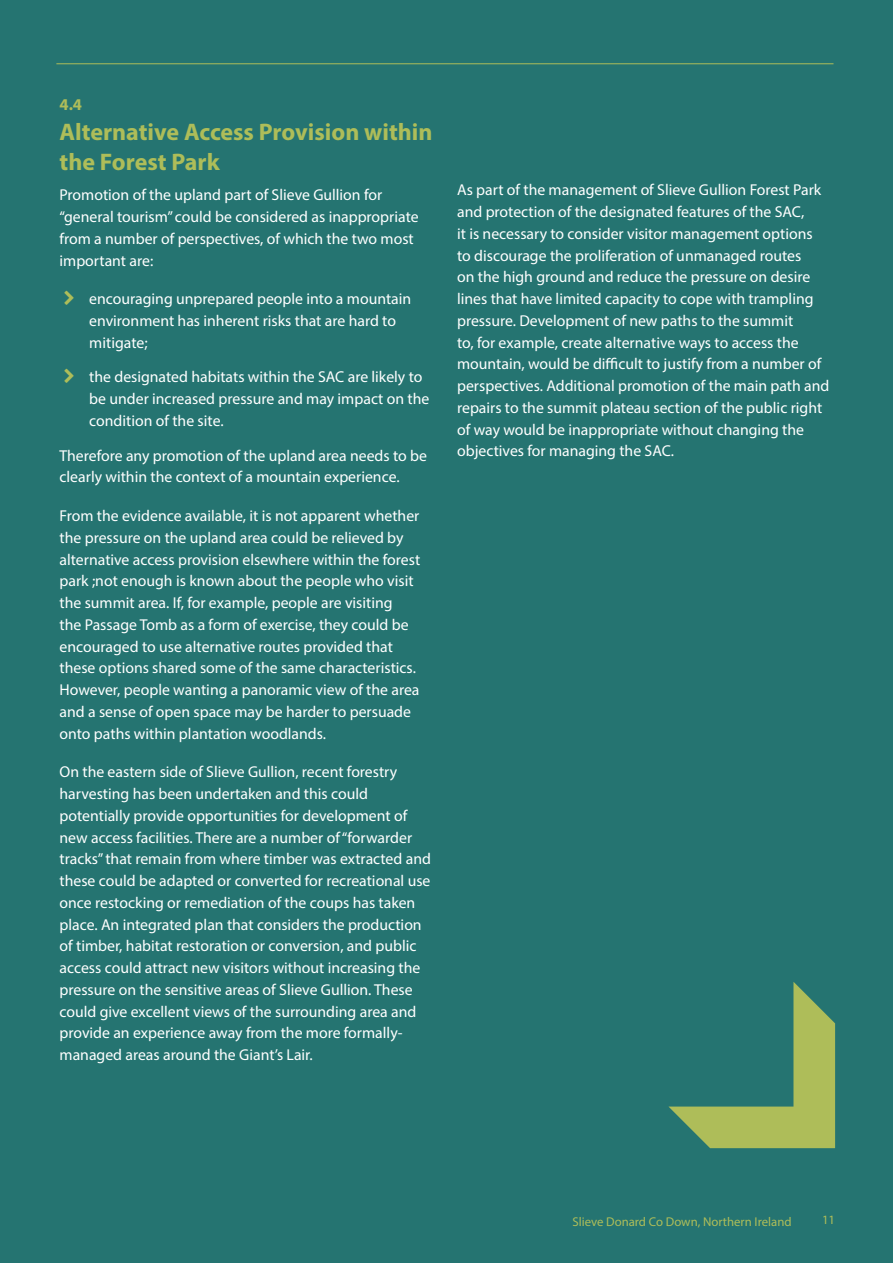
<style>
.page{position:relative;width:893px;height:1263px;background:#257471}
.page>*{position:absolute;margin:0;border:0;box-sizing:border-box;transform-origin:0 0}
.t1{font:700 24px/30px "Myriad Pro";color:#aebd59}
.t2{font:700 16.5px "Myriad Pro";color:#aebd59}
.t3{font:15.75px/21.8px "Myriad Pro";color:#fff}
.t4{font:12.75px "Myriad Pro";color:#aebd59}
</style>
<div class="page">
<hr style="left:56px;top:64px;width:777px;height:1px;background:#aebd59">
<svg style="left:668px;top:982px;width:167px;height:166px"></svg>
<p class="t2" style="left:60px;top:94px;width:24px">4.4</p>
<h1 class="t1" style="left:60px;top:116px;width:375px">Alternative Access Provision within the Forest Park</h1>
<p class="t3" style="left:60px;top:184px;width:361px">Promotion of the upland part of Slieve Gullion for “general tourism” could be considered as inappropriate from a number of perspectives, of which the two most important are:</p>
<p class="t3" style="left:89px;top:288px;width:323px">encouraging unprepared people into a mountain environment has inherent risks that are hard to mitigate;</p>
<p class="t3" style="left:89px;top:366px;width:342px">the designated habitats within the SAC are likely to be under increased pressure and may impact on the condition of the site.</p>
<p class="t3" style="left:60px;top:444px;width:369px">Therefore any promotion of the upland area needs to be clearly within the context of a mountain experience.</p>
<p class="t3" style="left:60px;top:505px;width:362px">From the evidence available, it is not apparent whether the pressure on the upland area could be relieved by alternative access provision elsewhere within the forest park ;not enough is known about the people who visit the summit area. If, for example, people are visiting<br>the Passage Tomb as a form of exercise, they could be encouraged to use alternative routes provided that these options shared some of the same characteristics.<br>However, people wanting a panoramic view of the area and a sense of open space may be harder to persuade onto paths within plantation woodlands.</p>
<p class="t3" style="left:60px;top:761px;width:373px">On the eastern side of Slieve Gullion, recent forestry harvesting has been undertaken and this could potentially provide opportunities for development of new access facilities. There are a number of “forwarder tracks” that remain from where timber was extracted and these could be adapted or converted for recreational use once restocking or remediation of the coups has taken place. An integrated plan that considers the production of timber, habitat restoration or conversion, and public access could attract new visitors without increasing the pressure on the sensitive areas of Slieve Gullion. These could give excellent views of the surrounding area and provide an experience away from the more formally&shy;managed areas around the Giant’s Lair.</p>
<p class="t3" style="left:457px;top:179px;width:374px">As part of the management of Slieve Gullion Forest Park and protection of the designated features of the SAC,<br>it is necessary to consider visitor management options to discourage the proliferation of unmanaged routes<br>on the high ground and reduce the pressure on desire lines that have limited capacity to cope with trampling pressure. Development of new paths to the summit<br>to, for example, create alternative ways to access the mountain, would be difficult to justify from a number of perspectives. Additional promotion of the main path and repairs to the summit plateau section of the public right of way would be inappropriate without changing the objectives for managing the SAC.</p>
<p class="t4" style="left:572px;top:1213px;width:221px">Slieve Donard Co Down, Northern Ireland</p>
<p class="t4" style="left:822px;top:1211px;width:15px">11</p>
</div>
